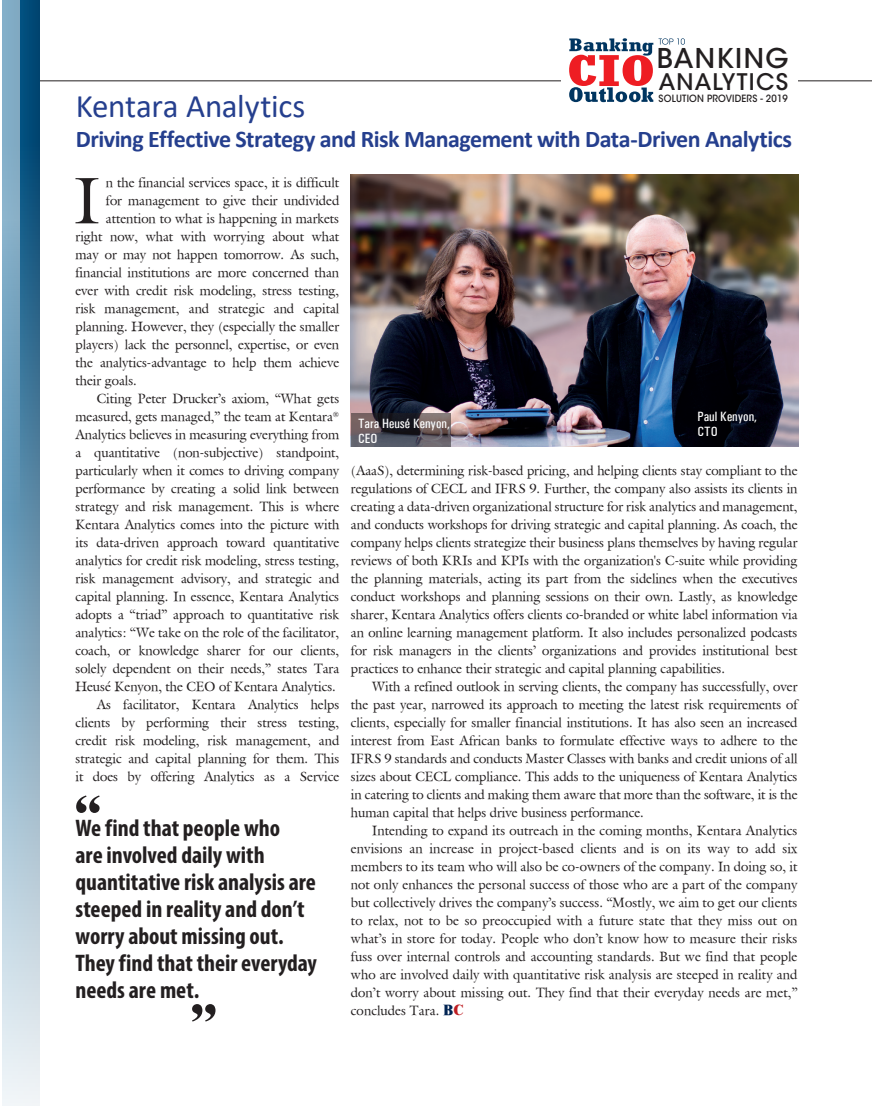
<style>
.page{position:relative;width:872px;height:1106px;background:#fff}
.page>*{position:absolute;margin:0;border:0;box-sizing:border-box;transform-origin:0 0}
.t1{font:66.15px "Galant Normal";color:#231f20}
.t2{font:33px "Calibri";letter-spacing:-.01em;color:#253f8e}
.t3{font:500 27px "ITC Avant Garde Std";letter-spacing:.055em;color:#231f20}
.t4{font:700 condensed 24px/27px "Myriad Pro";color:#231f20}
.t5{font:700 24px "Calibri";letter-spacing:-.025em;color:#253f8e}
.t6{font:500 22.65px "ITC Avant Garde Std";letter-spacing:.055em;color:#231f20}
.t7{font:13.5px/18px "Galant Normal";color:#231f20;text-align:justify}
.t8{font:13.5px/15px "Univers Condensed";color:#fff}
.t9{font:500 9.9px "ITC Avant Garde Std";letter-spacing:.02em;color:#231f20;scale:.92 1}
.s1{font-family:"Times New Roman";font-weight:800;font-size:15px;color:#002453}
.s2{font-family:"Times New Roman";font-weight:800;font-size:15px;color:#be1e23}
</style>
<div class="page">
<hr style="left:9px;top:80px;width:863px;height:1px;background:#231f20">
<svg style="left:192px;top:1004px;width:23px;height:17px"></svg>
<svg style="left:76px;top:795px;width:24px;height:18px"></svg>
<div style="left:3px;top:0;width:37px;height:1106px;background:linear-gradient(to bottom,#00376a,#eef5f9)"></div>
<svg style="left:2px;top:0;width:18px;height:514px;background:#78a6c1"></svg>
<div style="left:561px;top:29px;width:237px;height:78px;background:#fff"></div>
<img style="left:351px;top:174px;width:447px;height:272px">
<svg style="left:351px;top:413px;width:100px;height:33px;background:#524b51"></svg>
<svg style="left:569px;top:38px;width:116px;height:64px"></svg>
<h3 class="t3" style="left:657px;top:42px;width:133px">BANKING</h3>
<h3 class="t6" style="left:658px;top:67px;width:131px">ANALYTICS</h3>
<p class="t9" style="left:658px;top:92px;width:142px">SOLUTION PROVIDERS - 2019</p>
<h2 class="t2" style="left:76px;top:83px;width:231px">Kentara Analytics</h2>
<h3 class="t5" style="left:76px;top:124px;width:718px">Driving Effective Strategy and Risk Management with Data-Driven Analytics</h3>
<h1 class="t1" style="left:74px;top:158px;width:26px">I</h1>
<p class="t7" style="left:106px;top:174px;width:235px">n the financial services space, it is difficult</p>
<p class="t7" style="left:106px;top:192px;width:235px">for management to give their undivided</p>
<p class="t7" style="left:106px;top:210px;width:235px">attention to what is happening in markets</p>
<p class="t7" style="left:75px;top:228px;width:265px">right now, what with worrying about what</p>
<p class="t7" style="left:75px;top:246px;width:265px">may or may not happen tomorrow. As such,</p>
<p class="t7" style="left:75px;top:264px;width:265px">financial institutions are more concerned than</p>
<p class="t7" style="left:75px;top:282px;width:265px">ever with credit risk modeling, stress testing,</p>
<p class="t7" style="left:75px;top:299px;width:265px">risk management, and strategic and capital</p>
<p class="t7" style="left:75px;top:317px;width:265px">planning. However, they (especially the smaller</p>
<p class="t7" style="left:75px;top:335px;width:265px">players) lack the personnel, expertise, or even</p>
<p class="t7" style="left:75px;top:353px;width:265px">the analytics-advantage to help them achieve</p>
<p class="t7" style="left:75px;top:371px;width:63px">their goals.</p>
<p class="t7" style="left:97px;top:389px;width:244px">Citing Peter Drucker’s axiom, “What gets</p>
<p class="t7" style="left:75px;top:407px;width:265px">measured, gets managed,” the team at Kentara<sup>®</sup></p>
<p class="t7" style="left:75px;top:426px;width:265px">Analytics believes in measuring everything from</p>
<p class="t7" style="left:75px;top:444px;width:265px">a quantitative (non-subjective) standpoint,</p>
<p class="t7" style="left:75px;top:462px;width:265px">particularly when it comes to driving company</p>
<p class="t7" style="left:75px;top:480px;width:265px">performance by creating a solid link between</p>
<p class="t7" style="left:75px;top:498px;width:265px">strategy and risk management. This is where</p>
<p class="t7" style="left:75px;top:516px;width:265px">Kentara Analytics comes into the picture with</p>
<p class="t7" style="left:75px;top:533px;width:265px">its data-driven approach toward quantitative</p>
<p class="t7" style="left:75px;top:551px;width:265px">analytics for credit risk modeling, stress testing,</p>
<p class="t7" style="left:75px;top:569px;width:265px">risk management advisory, and strategic and</p>
<p class="t7" style="left:75px;top:587px;width:265px">capital planning. In essence, Kentara Analytics</p>
<p class="t7" style="left:75px;top:605px;width:265px">adopts a “triad” approach to quantitative risk</p>
<p class="t7" style="left:75px;top:623px;width:265px">analytics: “We take on the role of the facilitator,</p>
<p class="t7" style="left:75px;top:641px;width:265px">coach, or knowledge sharer for our clients,</p>
<p class="t7" style="left:75px;top:659px;width:265px">solely dependent on their needs,” states Tara</p>
<p class="t7" style="left:75px;top:677px;width:262px">Heusé Kenyon, the CEO of Kentara Analytics.</p>
<p class="t7" style="left:97px;top:695px;width:244px">As facilitator, Kentara Analytics helps</p>
<p class="t7" style="left:75px;top:713px;width:265px">clients by performing their stress testing,</p>
<p class="t7" style="left:75px;top:731px;width:265px">credit risk modeling, risk management, and</p>
<p class="t7" style="left:75px;top:749px;width:265px">strategic and capital planning for them. This</p>
<p class="t7" style="left:75px;top:767px;width:265px">it does by offering Analytics as a Service</p>
<h3 class="t4" style="left:75px;top:813px;width:243px">We find that people who<br>are involved daily with quantitative risk analysis are steeped in reality and don’t worry about missing out.<br>They find that their everyday needs are met.</h3>
<p class="t8" style="left:358px;top:415px;width:93px">Tara Heusé Kenyon,<br>CEO</p>
<p class="t8" style="left:697px;top:409px;width:61px">Paul Kenyon,<br>CTO</p>
<p class="t7" style="left:351px;top:461px;width:448px">(AaaS), determining risk-based pricing, and helping clients stay compliant to the regulations of CECL and IFRS 9. Further, the company also assists its clients in creating a data-driven organizational structure for risk analytics and management, and conducts workshops for driving strategic and capital planning. As coach, the company helps clients strategize their business plans themselves by having regular reviews of both KRIs and KPIs with the organization's C-suite while providing the planning materials, acting its part from the sidelines when the executives conduct workshops and planning sessions on their own. Lastly, as knowledge sharer, Kentara Analytics offers clients co-branded or white label information via an online learning management platform. It also includes personalized podcasts for risk managers in the clients’ organizations and provides institutional best practices to enhance their strategic and capital planning capabilities.</p>
<p class="t7" style="left:351px;top:677px;width:448px;text-indent:21px">With a refined outlook in serving clients, the company has successfully, over the past year, narrowed its approach to meeting the latest risk requirements of clients, especially for smaller financial institutions. It has also seen an increased interest from East African banks to formulate effective ways to adhere to the IFRS 9 standards and conducts Master Classes with banks and credit unions of all sizes about CECL compliance. This adds to the uniqueness of Kentara Analytics in catering to clients and making them aware that more than the software, it is the human capital that helps drive business performance.</p>
<p class="t7" style="left:351px;top:821px;width:448px;text-indent:21px">Intending to expand its outreach in the coming months, Kentara Analytics envisions an increase in project-based clients and is on its way to add six members to its team who will also be co-owners of the company. In doing so, it not only enhances the personal success of those who are a part of the company but collectively drives the company’s success. “Mostly, we aim to get our clients to relax, not to be so preoccupied with a future state that they miss out on what’s in store for today. People who don’t know how to measure their risks fuss over internal controls and accounting standards. But we find that people who are involved daily with quantitative risk analysis are steeped in reality and don’t worry about missing out. They find that their everyday needs are met,” concludes Tara. <span class="s1">B</span><span class="s2">C</span></p>
</div>
